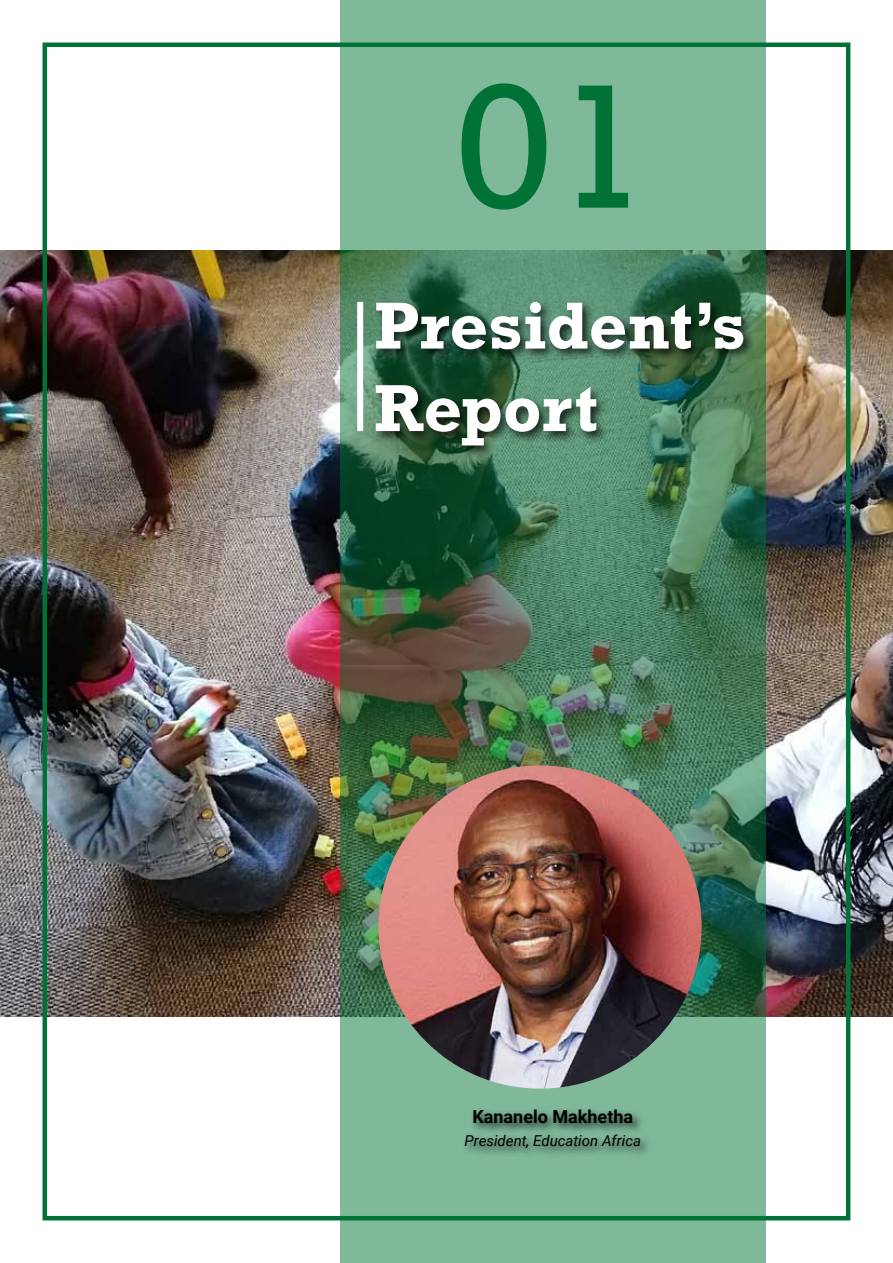
<style>
.page{position:relative;width:893px;height:1263px;background:#fff}
.page>*{position:absolute;margin:0;border:0;box-sizing:border-box;transform-origin:0 0}
.t1{font:180px "Rockwell";color:#007236}
.t2{font:700 67.5px/82.5px "Rockwell";color:#fff}
.t3{font:700 18px "Roboto";color:#000}
.t4{font:italic 15px "Roboto";color:#000}
</style>
<div class="page">
<img style="left:0;top:251px;width:893px;height:765px">
<img style="left:340px;top:0;width:425px;height:1263px">
<div style="left:357px;top:302px;width:6px;height:129px;background:#fff"></div>
<div style="left:372px;top:299px;width:384px;height:159px;background:#000;opacity:.75"></div>
<div style="left:461px;top:1106px;width:191px;height:53px;background:#000;opacity:.75"></div>
<img style="left:378px;top:765px;width:324px;height:324px;border-radius:162px">
<h1 class="t1" style="left:455px;top:43px;width:197px">01</h1>
<h2 class="t2" style="left:374px;top:285px;width:373px">President’s<br>Report</h2>
<p class="t3" style="left:472px;top:1104px;width:162px">Kananelo Makhetha</p>
<p class="t4" style="left:465px;top:1130px;width:178px">President, Education Africa</p>
</div>
